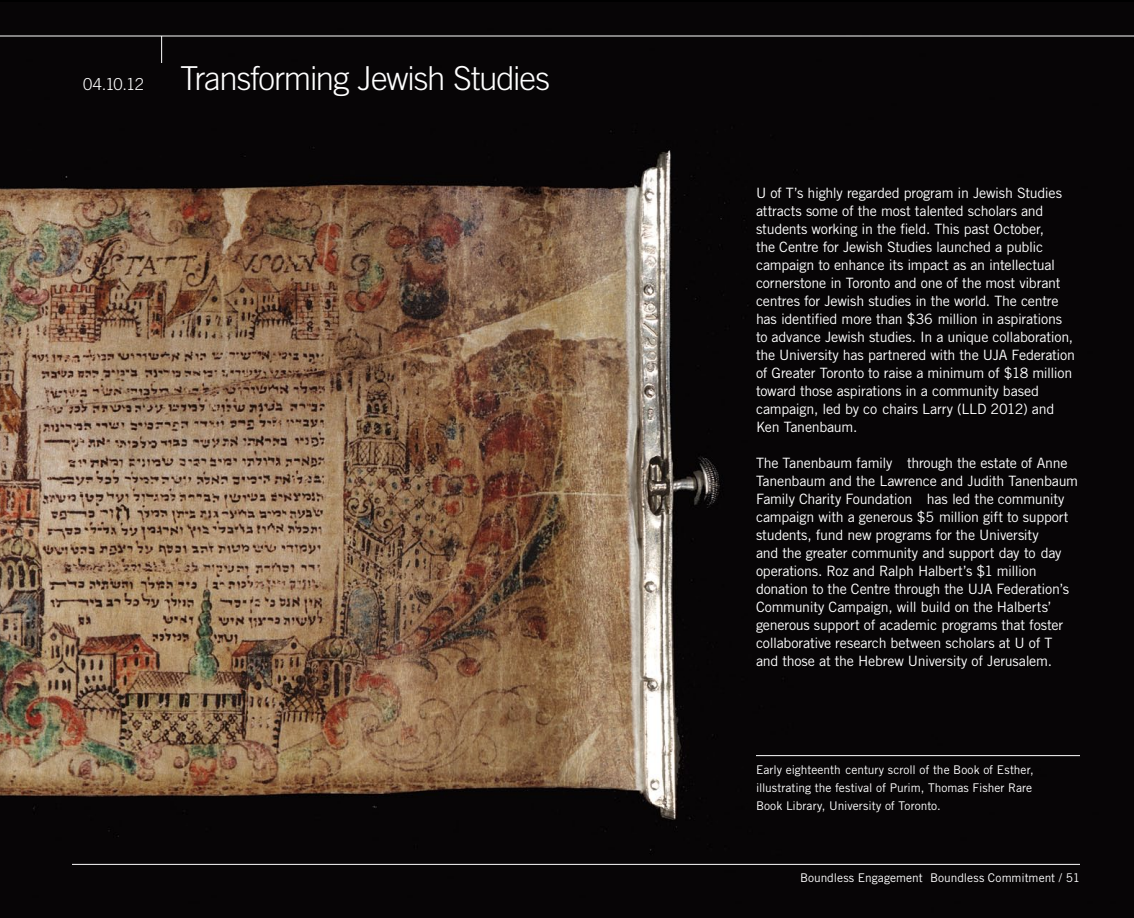
<style>
.page{position:relative;width:1134px;height:918px;background:#fff}
.page>*{position:absolute;margin:0;border:0;box-sizing:border-box;transform-origin:0 0}
.t1{font:300 33px "Trade Gothic LT Std";letter-spacing:-.035em;color:#fff}
.t2{font:14.25px/18px "Trade Gothic LT Std";letter-spacing:-.015em;color:#fff}
.t3{font:12px/18px "Trade Gothic LT Std";color:#fff}
.s1{font-size:16.5px}
</style>
<div class="page">
<img style="left:0;top:3px;width:1134px;height:915px">
<hr style="left:72px;top:864px;width:1008px;height:1px;background:#fff">
<hr style="left:0;top:36px;width:1134px;height:1px;background:#fff">
<svg style="left:161px;top:36px;width:1px;height:27px"></svg>
<hr style="left:756px;top:755px;width:324px;height:1px;background:#fff">
<h1 class="t1" style="left:83px;top:59px;width:468px"><span class="s1">04.10.12</span> Transforming Jewish Studies</h1>
<p class="t2" style="left:756px;top:184px;width:321px">U of T’s highly regarded program in Jewish Studies attracts some of the most talented scholars and students working in the field. This past October,<br>the Centre for Jewish Studies launched a public campaign to enhance its impact as an intellectual cornerstone in Toronto and one of the most vibrant centres for Jewish studies in the world. The centre has identified more than $36 million in aspirations to advance Jewish studies. In a unique collaboration, the University has partnered with the UJA Federation of Greater Toronto to raise a minimum of $18 million toward those aspirations in a community based campaign, led by co chairs Larry (LLD 2012) and Ken Tanenbaum.</p>
<p class="t2" style="left:756px;top:454px;width:324px">The Tanenbaum family through the estate of Anne Tanenbaum and the Lawrence and Judith Tanenbaum Family Charity Foundation has led the community campaign with a generous $5 million gift to support students, fund new programs for the University<br>and the greater community and support day to day operations. Roz and Ralph Halbert’s $1 million donation to the Centre through the UJA Federation’s Community Campaign, will build on the Halberts’ generous support of academic programs that foster collaborative research between scholars at U of T and those at the Hebrew University of Jerusalem.</p>
<p class="t3" style="left:756px;top:761px;width:279px">Early eighteenth century scroll of the Book of Esther, illustrating the festival of Purim, Thomas Fisher Rare<br>Book Library, University of Toronto.</p>
<p class="t3" style="left:800px;top:869px;width:281px">Boundless Engagement Boundless Commitment / 51</p>
</div>
